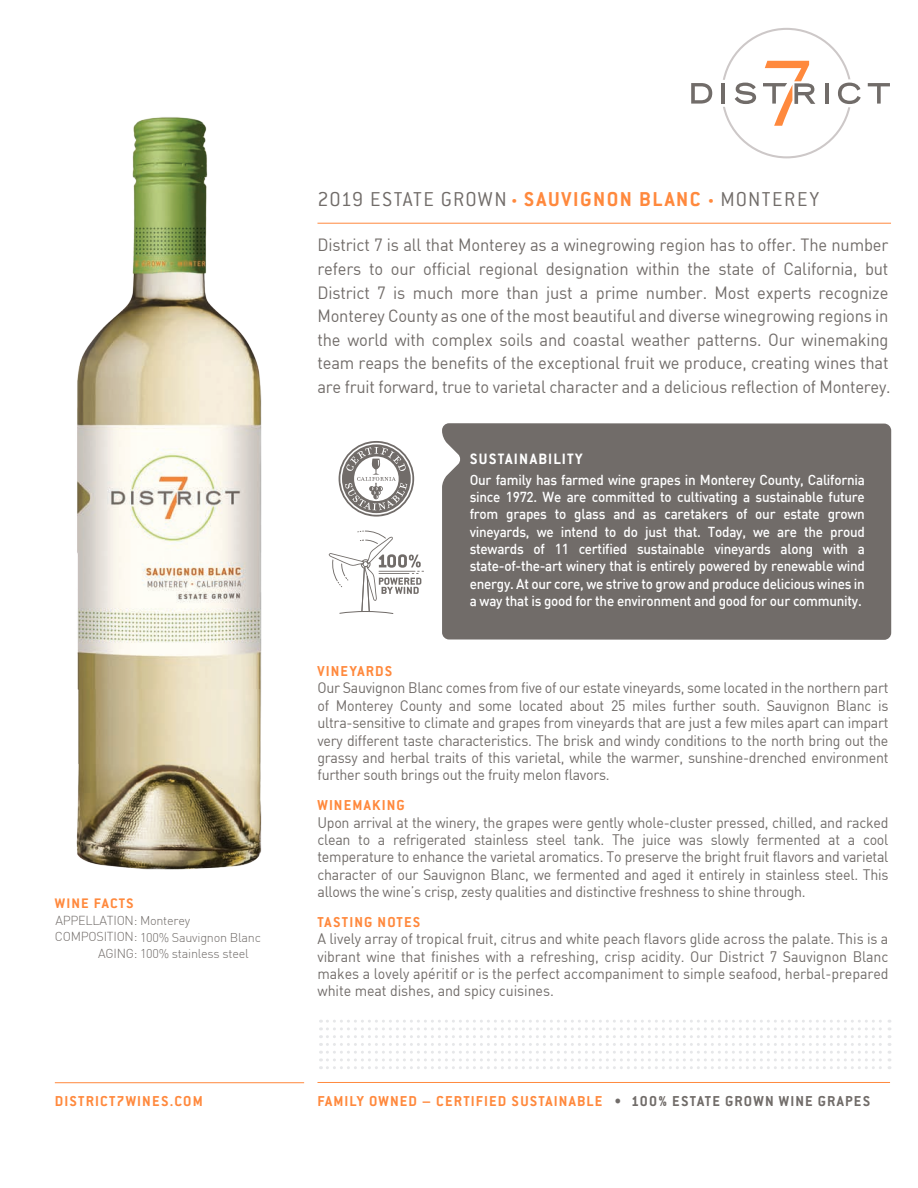
<style>
.page{position:relative;width:918px;height:1188px;background:#fff}
.page>*{position:absolute;margin:0;border:0;box-sizing:border-box;transform-origin:0 0}
.t1{font:22.05px "Conduit ITC Light";letter-spacing:.055em;color:#716c69}
.t2{font:17.4px/23.7px "DIN";letter-spacing:-.01em;color:#716c69;scale:.95 1}
.t3{font:700 16.5px "Conduit ITC";letter-spacing:.075em;color:#fff}
.t4{font:700 15.75px "Conduit ITC";letter-spacing:.075em;color:#ff893d}
.t5{font:700 15.15px "Conduit ITC";letter-spacing:.075em;color:#ff893d;scale:1.04 1}
.t6{font:15px/17.4px "DIN";letter-spacing:-.02em;color:#716c69;text-align:justify;scale:.95 1}
.t7{font:500 14.25px/17.4px "DIN";letter-spacing:-.02em;color:#fff;text-align:justify;scale:.95 1}
.t8{font:300 12.75px "DIN";letter-spacing:-.02em;color:#716c69}
.t9{font:300 12.6px/16.5px "DIN";letter-spacing:-.02em;color:#716c69}
.s1{font-size:13.05px;color:#ff893d}
.s2{font-family:"Conduit ITC";font-weight:700;color:#ff893d}
.s3{font-size:12.6px}
.s4{font-size:12.75px}
.s5{font-family:"DIN";font-weight:400;font-size:15px;color:#716c69}
.s6{color:#716c69}
</style>
<div class="page">
<div style="left:442px;top:423px;width:449px;height:217px;background:#716c69"></div>
<hr style="left:317px;top:223px;width:574px;height:1px;background:#ff893d">
<hr style="left:317px;top:1082px;width:573px;height:1px;background:#ff893d">
<hr style="left:55px;top:1082px;width:249px;height:1px;background:#ff893d">
<svg style="left:691px;top:83px;width:21px;height:21px"></svg>
<hr style="left:722px;top:83px;width:3px;height:21px;background:#716c69">
<svg style="left:868px;top:83px;width:22px;height:21px"></svg>
<svg style="left:723px;top:28px;width:138px;height:130px"></svg>
<svg style="left:320px;top:1020px;width:1px;height:49px"></svg>
<svg style="left:327px;top:1020px;width:563px;height:49px"></svg>
<img style="left:76px;top:117px;width:363px;height:753px">
<h1 class="t1" style="left:317px;top:186px;width:503px">2019 ESTATE GROWN <span class="s1">•</span> <span class="s2">SAUVIGNON BLANC</span> <span class="s1">•</span> MONTEREY</h1>
<p class="t2" style="left:317px;top:233px;width:605px">District 7 is all that Monterey as a winegrowing region has to offer. The number refers to our official regional designation within the state of California, but District 7 is much more than just a prime number. Most experts recognize Monterey County as one of the most beautiful and diverse winegrowing regions in the world with complex soils and coastal weather patterns. Our winemaking team reaps the benefits of the exceptional fruit we produce, creating wines that are fruit forward, true to varietal character and a delicious reflection of Monterey.</p>
<p class="t5" style="left:55px;top:894px;width:77px">WINE FACTS</p>
<p class="t8" style="left:55px;top:912px;width:136px">APPELLATION: <span class="s3">Monterey</span></p>
<p class="t9" style="left:98px;top:929px;width:164px;text-indent:-43px"><span class="s4">COMPOSITION:</span> 100% Sauvignon Blanc<br><span class="s4">AGING:</span> 100% stainless steel</p>
<p class="t3" style="left:470px;top:449px;width:114px">SUSTAINABILITY</p>
<p class="t7" style="left:470px;top:470px;width:418px">Our family has farmed wine grapes in Monterey County, California since 1972. We are committed to cultivating a sustainable future from grapes to glass and as caretakers of our estate grown vineyards, we intend to do just that. Today, we are the proud stewards of 11 certified sustainable vineyards along with a state-of-the-art winery that is entirely powered by renewable wind energy. At our core, we strive to grow and produce delicious wines in a way that is good for the environment and good for our community.</p>
<p class="t4" style="left:317px;top:662px;width:76px">VINEYARDS</p>
<p class="t6" style="left:317px;top:679px;width:603px">Our Sauvignon Blanc comes from five of our estate vineyards, some located in the northern part of Monterey County and some located about 25 miles further south. Sauvignon Blanc is ultra-sensitive to climate and grapes from vineyards that are just a few miles apart can impart very different taste characteristics. The brisk and windy conditions to the north bring out the grassy and herbal traits of this varietal, while the warmer, sunshine-drenched environment further south brings out the fruity melon flavors.</p>
<p class="t4" style="left:317px;top:796px;width:89px">WINEMAKING</p>
<p class="t6" style="left:317px;top:813px;width:603px">Upon arrival at the winery, the grapes were gently whole-cluster pressed, chilled, and racked clean to a refrigerated stainless steel tank. The juice was slowly fermented at a cool temperature to enhance the varietal aromatics. To preserve the bright fruit flavors and varietal character of our Sauvignon Blanc, we fermented and aged it entirely in stainless steel. This allows the wine’s crisp, zesty qualities and distinctive freshness to shine through.</p>
<p class="t4" style="left:317px;top:912px;width:104px">TASTING NOTES</p>
<p class="t6" style="left:317px;top:930px;width:603px">A lively array of tropical fruit, citrus and white peach flavors glide across the palate. This is a vibrant wine that finishes with a refreshing, crisp acidity. Our District 7 Sauvignon Blanc makes a lovely apéritif or is the perfect accompaniment to simple seafood, herbal-prepared white meat dishes, and spicy cuisines.</p>
<p class="t4" style="left:55px;top:1091px;width:149px">DISTRICT7WINES.COM</p>
<p class="t4" style="left:317px;top:1091px;width:554px">FAMILY OWNED – CERTIFIED SUSTAINABLE <span class="s5">•</span> <span class="s6">100% ESTATE GROWN WINE GRAPES</span></p>
</div>
